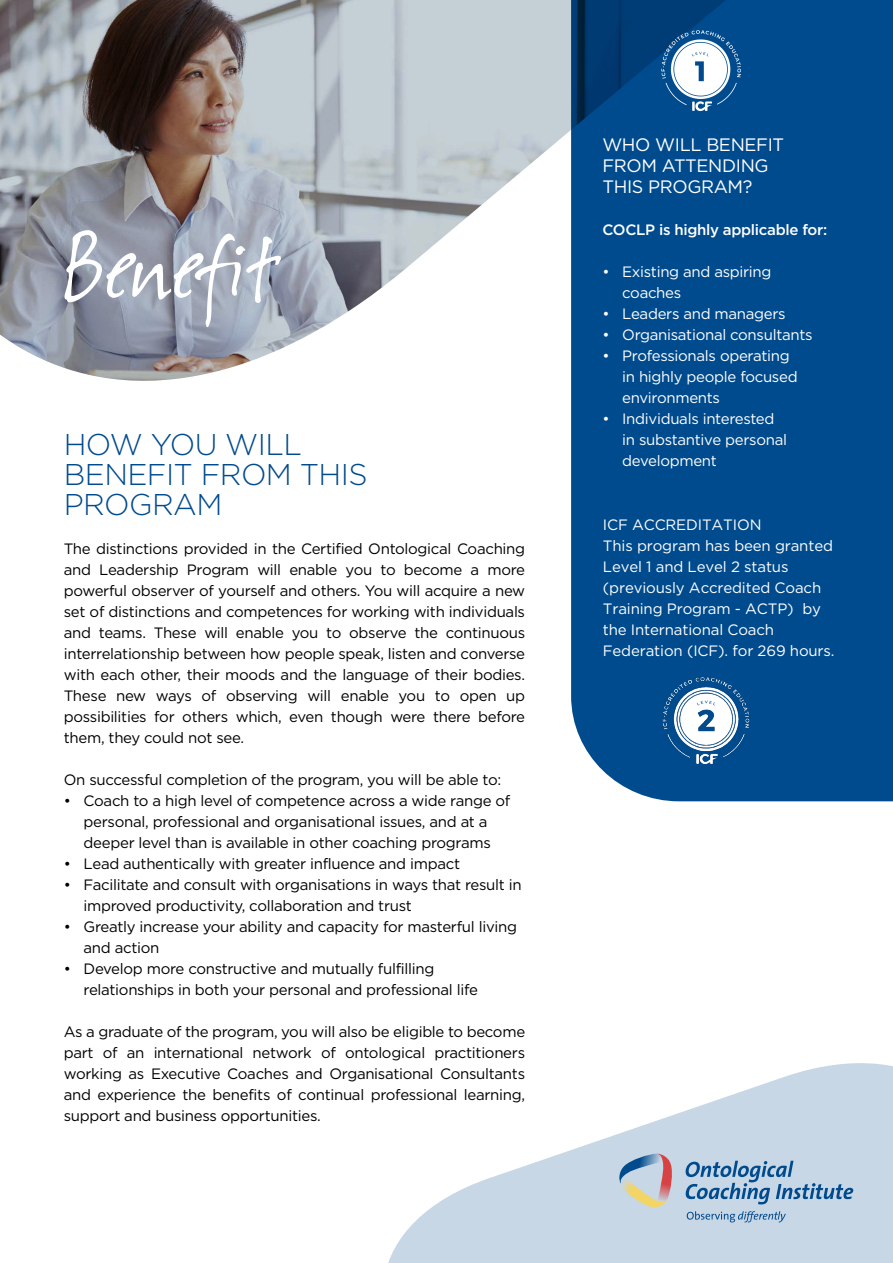
<style>
.page{position:relative;width:893px;height:1263px;background:#fff}
.page>*{position:absolute;margin:0;border:0;box-sizing:border-box;transform-origin:0 0}
.t1{font:108px "Suomi Hand Script";letter-spacing:.02em;color:#fff}
.t2{font:300 30px/30px "Gotham HTF";letter-spacing:-.02em;color:#004b8d}
.t3{font:18px/21px "Gotham HTF";letter-spacing:-.02em;color:#fff}
.t4{font:15px/21px "Gotham HTF";letter-spacing:-.02em;color:#000}
.t5{font:15px/21px "Gotham HTF";letter-spacing:-.02em;color:#fff}
.t6{font:500 15px "Gotham HTF";letter-spacing:-.02em;color:#fff}
</style>
<div class="page">
<img style="left:0;top:0;width:571px;height:381px">
<div style="left:571px;top:0;width:322px;height:801px;background:#004b8d"></div>
<svg style="left:388px;top:1063px;width:505px;height:200px;fill:#c7d7e6"></svg>
<svg style="left:618px;top:1154px;width:55px;height:53px"></svg>
<svg style="left:686px;top:1161px;width:167px;height:43px"></svg>
<svg style="left:687px;top:1211px;width:99px;height:11px"></svg>
<img style="left:662px;top:663px;width:91px;height:114px">
<img style="left:648px;top:18px;width:106px;height:105px">
<h1 class="t1" style="left:64px;top:215px;width:215px">Benefit</h1>
<h2 class="t2" style="left:64px;top:429px;width:305px">HOW YOU WILL<br>BENEFIT FROM THIS<br>PROGRAM</h2>
<p class="t4" style="left:64px;top:538px;width:463px;text-align:justify">The distinctions provided in the Certified Ontological Coaching and Leadership Program will enable you to become a more powerful observer of yourself and others. You will acquire a new set of distinctions and competences for working with individuals and teams. These will enable you to observe the continuous interrelationship between how people speak, listen and converse with each other, their moods and the language of their bodies.<br>These new ways of observing will enable you to open up possibilities for others which, even though were there before them, they could not see.</p>
<p class="t4" style="left:64px;top:769px;width:439px">On successful completion of the program, you will be able to:</p>
<p class="t4" style="left:64px;top:790px;width:448px;text-align:center">• Coach to a high level of competence across a wide range of personal, professional and organisational issues, and at a deeper level than is available in other coaching programs</p>
<p class="t4" style="left:64px;top:853px;width:398px">• Lead authentically with greater influence and impact</p>
<p class="t4" style="left:84px;top:874px;width:440px;text-indent:-20px">• Facilitate and consult with organisations in ways that result in improved productivity, collaboration and trust</p>
<p class="t4" style="left:84px;top:916px;width:435px;text-indent:-20px">• Greatly increase your ability and capacity for masterful living and action</p>
<p class="t4" style="left:84px;top:958px;width:396px;text-indent:-20px">• Develop more constructive and mutually fulfilling relationships in both your personal and professional life</p>
<p class="t4" style="left:64px;top:1021px;width:463px;text-align:justify">As a graduate of the program, you will also be eligible to become part of an international network of ontological practitioners working as Executive Coaches and Organisational Consultants and experience the benefits of continual professional learning, support and business opportunities.</p>
<p class="t3" style="left:602px;top:134px;width:183px">WHO WILL BENEFIT<br>FROM ATTENDING<br>THIS PROGRAM?</p>
<p class="t6" style="left:602px;top:221px;width:226px">COCLP is highly applicable for:</p>
<p class="t5" style="left:622px;top:261px;width:151px;text-indent:-20px">• Existing and aspiring coaches</p>
<p class="t5" style="left:602px;top:303px;width:185px">• Leaders and managers</p>
<p class="t5" style="left:602px;top:324px;width:212px">• Organisational consultants</p>
<p class="t5" style="left:622px;top:345px;width:177px;text-indent:-20px">• Professionals operating in highly people focused environments</p>
<p class="t5" style="left:622px;top:408px;width:166px;text-indent:-20px">• Individuals interested in substantive personal development</p>
<p class="t5" style="left:603px;top:513px;width:233px">ICF ACCREDITATION<br>This program has been granted<br>Level 1 and Level 2 status (previously Accredited Coach<br>Training Program - ACTP) by the International Coach<br>Federation (ICF). for 269 hours.</p>
</div>
